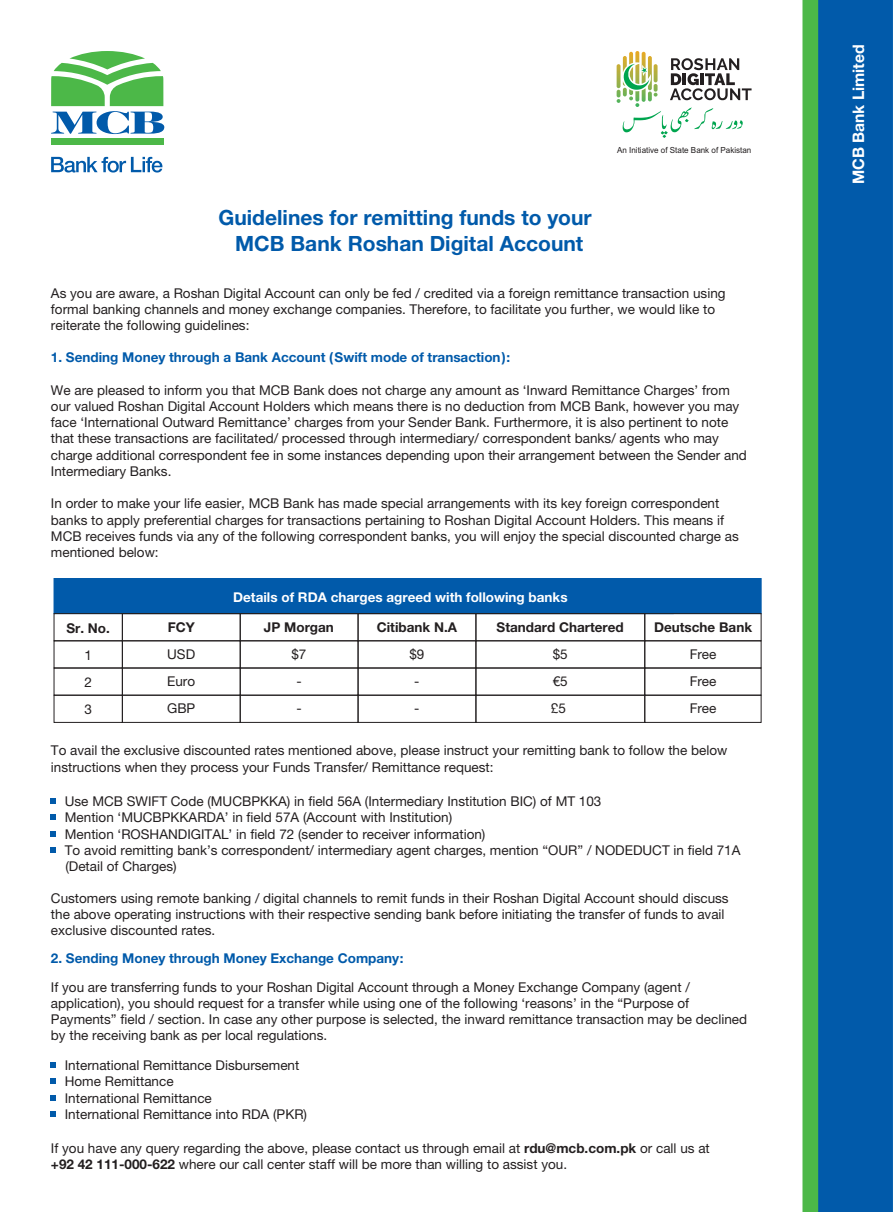
<style>
.page{position:relative;width:893px;height:1212px;background:#fff}
.page>*{position:absolute;margin:0;border:0;box-sizing:border-box;transform-origin:0 0}
.t1{font:700 21px/25.2px "Helvetica Neue LT Pro";color:#015aaa;text-align:center}
.t2{font:700 15.9px "Helvetica Neue";color:#fff}
.t3{font:13.5px/16.2px "Helvetica Neue LT Pro";color:#231f20}
.t4{font:700 13.5px "Helvetica Neue LT Pro";color:#015aaa}
.t5{font:700 13.5px "Helvetica Neue LT Pro";color:#231f20}
.t6{font:700 13.5px "Helvetica Neue LT Pro";color:#fff}
.t7{font:8.4px "Arial";color:#231f20;scale:.96 1}
.s1{font-weight:700}
</style>
<div class="page">
<svg style="left:802px;top:0;width:16px;height:1211px"></svg>
<div style="left:818px;top:0;width:75px;height:1211px;background:#015aaa"></div>
<div style="left:51px;top:138px;width:112px;height:7px;background:#4cb848"></div>
<svg style="left:51px;top:51px;width:113px;height:83px"></svg>
<svg style="left:51px;top:157px;width:111px;height:15px"></svg>
<svg style="left:51px;top:798px;width:5px;height:5px"></svg>
<svg style="left:51px;top:814px;width:5px;height:5px"></svg>
<svg style="left:51px;top:831px;width:5px;height:4px"></svg>
<svg style="left:51px;top:847px;width:5px;height:5px"></svg>
<svg style="left:51px;top:1062px;width:5px;height:4px"></svg>
<svg style="left:51px;top:1078px;width:5px;height:5px"></svg>
<svg style="left:51px;top:1095px;width:5px;height:4px"></svg>
<svg style="left:51px;top:1111px;width:5px;height:5px"></svg>
<div style="left:53px;top:578px;width:709px;height:36px;background:#015aaa"></div>
<div style="left:54px;top:613px;width:69px;height:28px;border:1px solid #231f20"></div>
<div style="left:122px;top:613px;width:119px;height:28px;border:1px solid #231f20"></div>
<div style="left:240px;top:613px;width:118px;height:28px;border:1px solid #231f20"></div>
<div style="left:358px;top:613px;width:118px;height:28px;border:1px solid #231f20"></div>
<div style="left:476px;top:613px;width:169px;height:28px;border:1px solid #231f20"></div>
<div style="left:644px;top:613px;width:117px;height:28px;border:1px solid #231f20"></div>
<div style="left:54px;top:640px;width:69px;height:28px;border:1px solid #231f20"></div>
<div style="left:122px;top:640px;width:119px;height:28px;border:1px solid #231f20"></div>
<div style="left:240px;top:640px;width:118px;height:28px;border:1px solid #231f20"></div>
<div style="left:358px;top:640px;width:118px;height:28px;border:1px solid #231f20"></div>
<div style="left:476px;top:640px;width:169px;height:28px;border:1px solid #231f20"></div>
<div style="left:644px;top:640px;width:117px;height:28px;border:1px solid #231f20"></div>
<div style="left:54px;top:667px;width:69px;height:28px;border:1px solid #231f20"></div>
<div style="left:122px;top:667px;width:119px;height:28px;border:1px solid #231f20"></div>
<div style="left:240px;top:667px;width:118px;height:28px;border:1px solid #231f20"></div>
<div style="left:358px;top:667px;width:118px;height:28px;border:1px solid #231f20"></div>
<div style="left:476px;top:667px;width:169px;height:28px;border:1px solid #231f20"></div>
<div style="left:644px;top:667px;width:117px;height:28px;border:1px solid #231f20"></div>
<div style="left:54px;top:694px;width:69px;height:28px;border:1px solid #231f20"></div>
<div style="left:122px;top:694px;width:119px;height:28px;border:1px solid #231f20"></div>
<div style="left:240px;top:694px;width:118px;height:28px;border:1px solid #231f20"></div>
<div style="left:358px;top:694px;width:118px;height:28px;border:1px solid #231f20"></div>
<div style="left:476px;top:694px;width:169px;height:28px;border:1px solid #231f20"></div>
<div style="left:644px;top:694px;width:117px;height:28px;border:1px solid #231f20"></div>
<svg style="left:617px;top:51px;width:135px;height:87px"></svg>
<p class="t7" style="left:617px;top:145px;width:141px">An Initiative of State Bank of Pakistan</p>
<h1 class="t1" style="left:218px;top:207px;width:375px">Guidelines for remitting funds to your<br>MCB Bank Roshan Digital Account</h1>
<p class="t3" style="left:51px;top:286px;width:676px">As you are aware, a Roshan Digital Account can only be fed / credited via a foreign remittance transaction using formal banking channels and money exchange companies. Therefore, to facilitate you further, we would like to reiterate the following guidelines:</p>
<p class="t4" style="left:51px;top:352px;width:461px">1. Sending Money through a Bank Account (Swift mode of transaction):</p>
<p class="t3" style="left:51px;top:383px;width:697px">We are pleased to inform you that MCB Bank does not charge any amount as ‘Inward Remittance Charges’ from our valued Roshan Digital Account Holders which means there is no deduction from MCB Bank, however you may face ‘International Outward Remittance’ charges from your Sender Bank. Furthermore, it is also pertinent to note that these transactions are facilitated/ processed through intermediary/ correspondent banks/ agents who may charge additional correspondent fee in some instances depending upon their arrangement between the Sender and Intermediary Banks.</p>
<p class="t3" style="left:51px;top:496px;width:689px">In order to make your life easier, MCB Bank has made special arrangements with its key foreign correspondent banks to apply preferential charges for transactions pertaining to Roshan Digital Account Holders. This means if MCB receives funds via any of the following correspondent banks, you will enjoy the special discounted charge as mentioned below:</p>
<p class="t5" style="left:66px;top:623px;width:45px">Sr. No.</p>
<p class="t3" style="left:84px;top:643px;width:9px;line-height:27px;text-align:justify">1<br>2<br>3</p>
<p class="t5" style="left:168px;top:622px;width:29px">FCY</p>
<p class="t3" style="left:167px;top:642px;width:30px;line-height:27px;text-align:justify">USD Euro GBP</p>
<p class="t6" style="left:233px;top:591px;width:336px">Details of RDA charges agreed with following banks</p>
<p class="t5" style="left:264px;top:622px;width:72px">JP Morgan</p>
<p class="t3" style="left:291px;top:642px;width:17px;line-height:27px;text-align:center">$7 -<br>-</p>
<p class="t5" style="left:377px;top:622px;width:82px">Citibank N.A</p>
<p class="t3" style="left:409px;top:642px;width:17px;line-height:27px;text-align:center">$9 -<br>-</p>
<p class="t5" style="left:497px;top:622px;width:129px">Standard Chartered</p>
<p class="t3" style="left:551px;top:642px;width:18px;line-height:27px;text-align:justify">$5 €5 £5</p>
<p class="t5" style="left:654px;top:622px;width:100px">Deutsche Bank</p>
<p class="t3" style="left:690px;top:642px;width:28px;line-height:27px;text-align:justify">Free Free Free</p>
<p class="t3" style="left:51px;top:743px;width:678px">To avail the exclusive discounted rates mentioned above, please instruct your remitting bank to follow the below instructions when they process your Funds Transfer/ Remittance request:</p>
<p class="t3" style="left:65px;top:794px;width:677px">Use MCB SWIFT Code (MUCBPKKA) in field 56A (Intermediary Institution BIC) of MT 103<br>Mention ‘MUCBPKKARDA’ in field 57A (Account with Institution)<br>Mention ‘ROSHANDIGITAL’ in field 72 (sender to receiver information)<br>To avoid remitting bank’s correspondent/ intermediary agent charges, mention “OUR” / NODEDUCT in field 71A (Detail of Charges)</p>
<p class="t3" style="left:51px;top:890px;width:679px">Customers using remote banking / digital channels to remit funds in their Roshan Digital Account should discuss the above operating instructions with their respective sending bank before initiating the transfer of funds to avail exclusive discounted rates.</p>
<p class="t4" style="left:51px;top:953px;width:354px">2. Sending Money through Money Exchange Company:</p>
<p class="t3" style="left:51px;top:979px;width:698px">If you are transferring funds to your Roshan Digital Account through a Money Exchange Company (agent / application), you should request for a transfer while using one of the following ‘reasons’ in the “Purpose of Payments” field / section. In case any other purpose is selected, the inward remittance transaction may be declined by the receiving bank as per local regulations.</p>
<p class="t3" style="left:65px;top:1058px;width:244px">International Remittance Disbursement<br>Home Remittance<br>International Remittance<br>International Remittance into RDA (PKR)</p>
<p class="t3" style="left:51px;top:1140px;width:660px">If you have any query regarding the above, please contact us through email at <span class="s1">rdu@mcb.com.pk</span> or call us at <span class="s1">+92 42 111-000-622</span> where our call center staff will be more than willing to assist you.</p>
<p class="t2" style="left:849px;top:184px;width:141px;rotate:-90deg">MCB Bank Limited</p>
</div>
